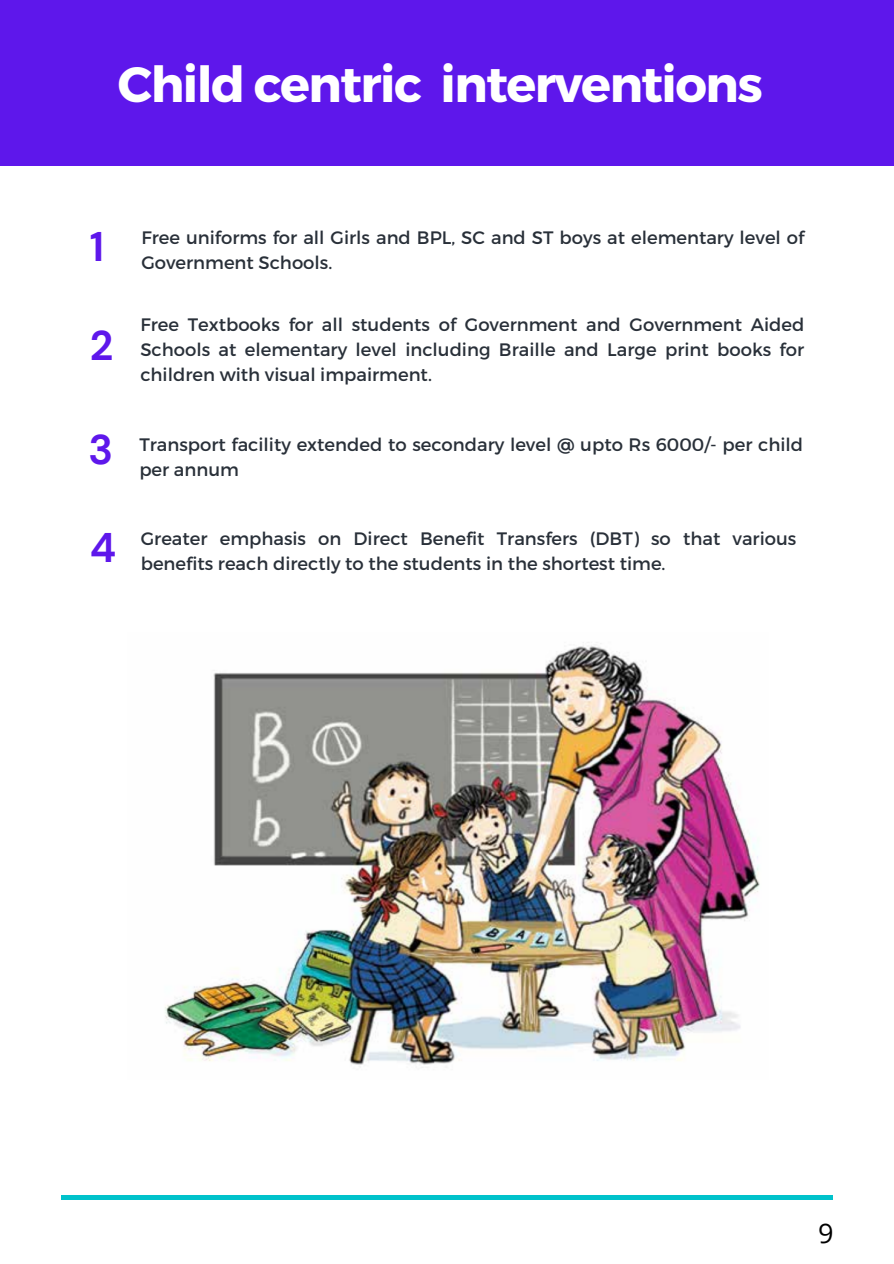
<style>
.page{position:relative;width:894px;height:1264px;background:#fff}
.page>*{position:absolute;margin:0;border:0;box-sizing:border-box;transform-origin:0 0}
.t1{font:700 49.5px "Montserrat";letter-spacing:-.03em;color:#fff}
.t2{font:700 41.25px "DM Sans";color:#5e17eb}
.t3{font:27px "Open Sans";color:#000}
.t4{font:18px/24.8px "Montserrat";color:#293039;text-align:justify}
</style>
<div class="page">
<div style="left:0;top:0;width:893px;height:166px;background:#5e17eb"></div>
<hr style="left:61px;top:1195px;width:772px;height:4px;background:#00c2cb">
<img style="left:165px;top:642px;width:595px;height:426px">
<h1 class="t1" style="left:118px;top:52px;width:646px">Child centric interventions</h1>
<h2 class="t2" style="left:90px;top:220px;width:16px">1</h2>
<p class="t4" style="left:141px;top:224px;width:664px">Free uniforms for all Girls and BPL, SC and ST boys at elementary level of<br>Government Schools.</p>
<h2 class="t2" style="left:90px;top:319px;width:25px">2</h2>
<h2 class="t2" style="left:89px;top:423px;width:26px">3</h2>
<h2 class="t2" style="left:90px;top:521px;width:28px">4</h2>
<p class="t4" style="left:140px;top:312px;width:665px">Free Textbooks for all students of Government and Government Aided Schools at elementary level including Braille and Large print books for children with visual impairment.</p>
<p class="t4" style="left:139px;top:431px;width:665px">Transport facility extended to secondary level @ upto Rs 6000/- per child</p>
<p class="t4" style="left:139px;top:456px;width:101px">per annum</p>
<p class="t4" style="left:141px;top:525px;width:657px">Greater emphasis on Direct Benefit Transfers (DBT) so that various</p>
<p class="t4" style="left:141px;top:550px;width:526px">benefits reach directly to the students in the shortest time.</p>
<h3 class="t3" style="left:817px;top:1213px;width:17px">9</h3>
</div>
